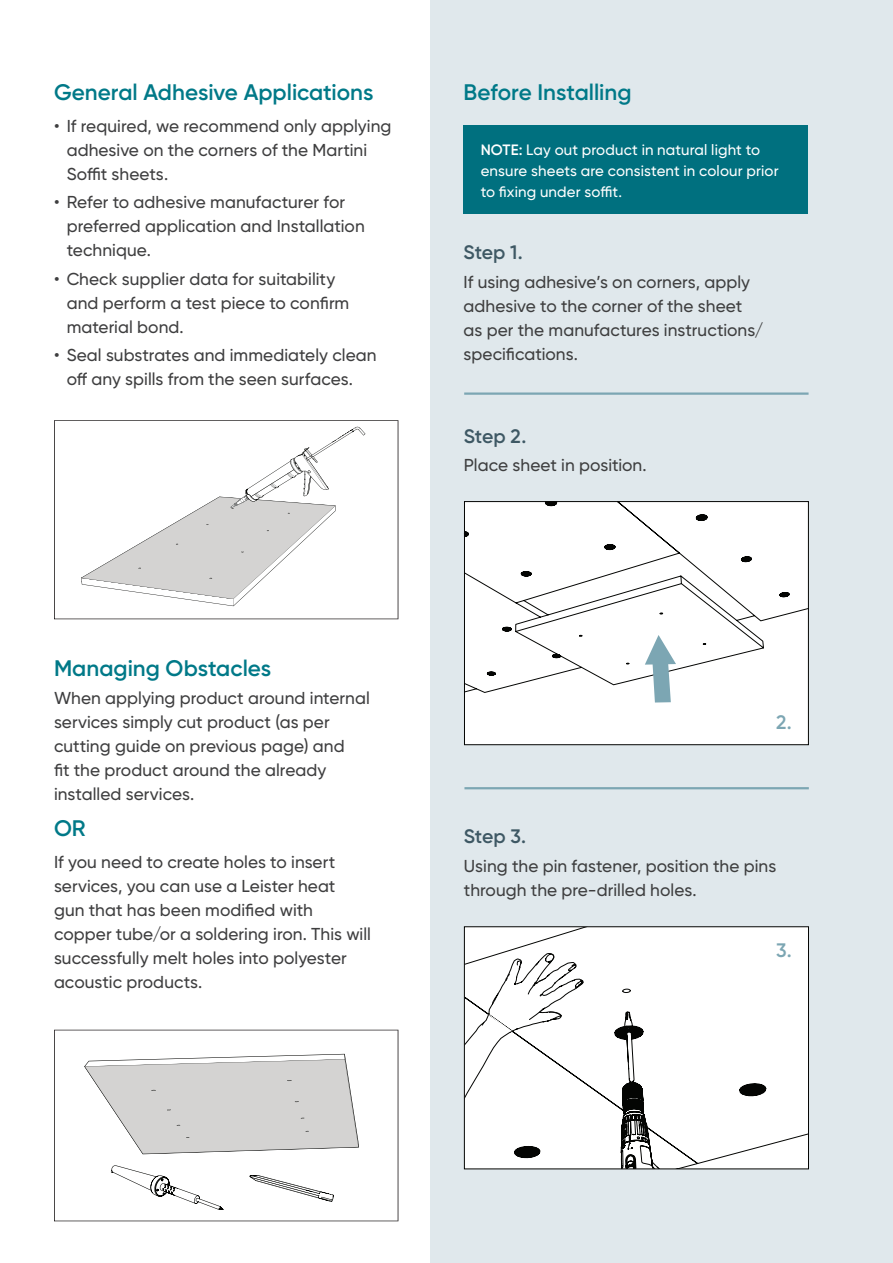
<style>
.page{position:relative;width:893px;height:1263px;background:#fff}
.page>*{position:absolute;margin:0;border:0;box-sizing:border-box;transform-origin:0 0}
.t1{font:600 22.5px "Gilroy";color:#007988}
.t2{font:600 19.5px "Gilroy";letter-spacing:-.015em;color:#3e5864}
.t3{font:600 19.5px "Gilroy";color:#7ca6b3}
.t4{font:500 17.25px/24px "Gilroy";letter-spacing:.005em;color:#3e3e3f}
.t5{font:500 15px/21px "Gilroy";letter-spacing:.01em;color:#fff}
.s1{font-weight:600}
</style>
<div class="page">
<div style="left:430px;top:0;width:463px;height:1263px;background:#e0e8ec"></div>
<div style="left:464px;top:125px;width:344px;height:89px;background:#00707f"></div>
<svg style="left:54px;top:1030px;width:344px;height:191px"></svg>
<hr style="left:464px;top:787px;width:345px;height:2px;background:#7ca6b3">
<hr style="left:464px;top:392px;width:344px;height:3px;background:#7ca6b3">
<svg style="left:54px;top:420px;width:344px;height:199px"></svg>
<svg style="left:81px;top:427px;width:284px;height:179px"></svg>
<svg style="left:250px;top:1175px;width:84px;height:27px"></svg>
<svg style="left:84px;top:1054px;width:275px;height:100px"></svg>
<svg style="left:111px;top:1165px;width:113px;height:45px"></svg>
<div style="left:464px;top:501px;width:345px;height:244px;background:#fff;border:1px solid #040503"></div>
<svg style="left:464px;top:501px;width:345px;height:192px"></svg>
<svg style="left:645px;top:635px;width:31px;height:67px"></svg>
<svg style="left:464px;top:926px;width:345px;height:244px;background:#f0f0ef"></svg>
<h1 class="t1" style="left:54px;top:78px;width:321px">General Adhesive Applications</h1>
<p class="t4" style="left:67px;top:114px;width:326px;text-indent:-13px">• If required, we recommend only applying adhesive on the corners of the Martini<br>Soffit sheets.</p>
<p class="t4" style="left:67px;top:190px;width:299px;text-indent:-13px">• Refer to adhesive manufacturer for preferred application and Installation technique.</p>
<p class="t4" style="left:67px;top:266px;width:284px;text-indent:-13px">• Check supplier data for suitability and perform a test piece to confirm material bond.</p>
<p class="t4" style="left:67px;top:343px;width:311px;text-indent:-13px">• Seal substrates and immediately clean off any spills from the seen surfaces.</p>
<h1 class="t1" style="left:464px;top:78px;width:169px">Before Installing</h1>
<p class="t5" style="left:481px;top:139px;width:299px"><span class="s1">NOTE:</span> Lay out product in natural light to ensure sheets are consistent in colour prior to fixing under soffit.</p>
<p class="t2" style="left:464px;top:240px;width:61px">Step 1.</p>
<p class="t4" style="left:464px;top:269px;width:302px">If using adhesive’s on corners, apply adhesive to the corner of the sheet as per the manufactures instructions/ specifications.</p>
<p class="t2" style="left:464px;top:424px;width:64px">Step 2.</p>
<p class="t4" style="left:464px;top:453px;width:184px">Place sheet in position.</p>
<h1 class="t1" style="left:54px;top:654px;width:219px">Managing Obstacles</h1>
<p class="t4" style="left:54px;top:686px;width:317px">When applying product around internal services simply cut product (as per cutting guide on previous page) and<br>fit the product around the already installed services.</p>
<h1 class="t1" style="left:54px;top:814px;width:33px">OR</h1>
<p class="t4" style="left:54px;top:850px;width:319px">If you need to create holes to insert services, you can use a Leister heat<br>gun that has been modified with copper tube/or a soldering iron. This will successfully melt holes into polyester acoustic products.</p>
<p class="t3" style="left:776px;top:710px;width:17px">2.</p>
<p class="t2" style="left:464px;top:824px;width:64px">Step 3.</p>
<p class="t4" style="left:464px;top:853px;width:314px">Using the pin fastener, position the pins through the pre-drilled holes.</p>
<p class="t3" style="left:776px;top:938px;width:17px">3.</p>
</div>
